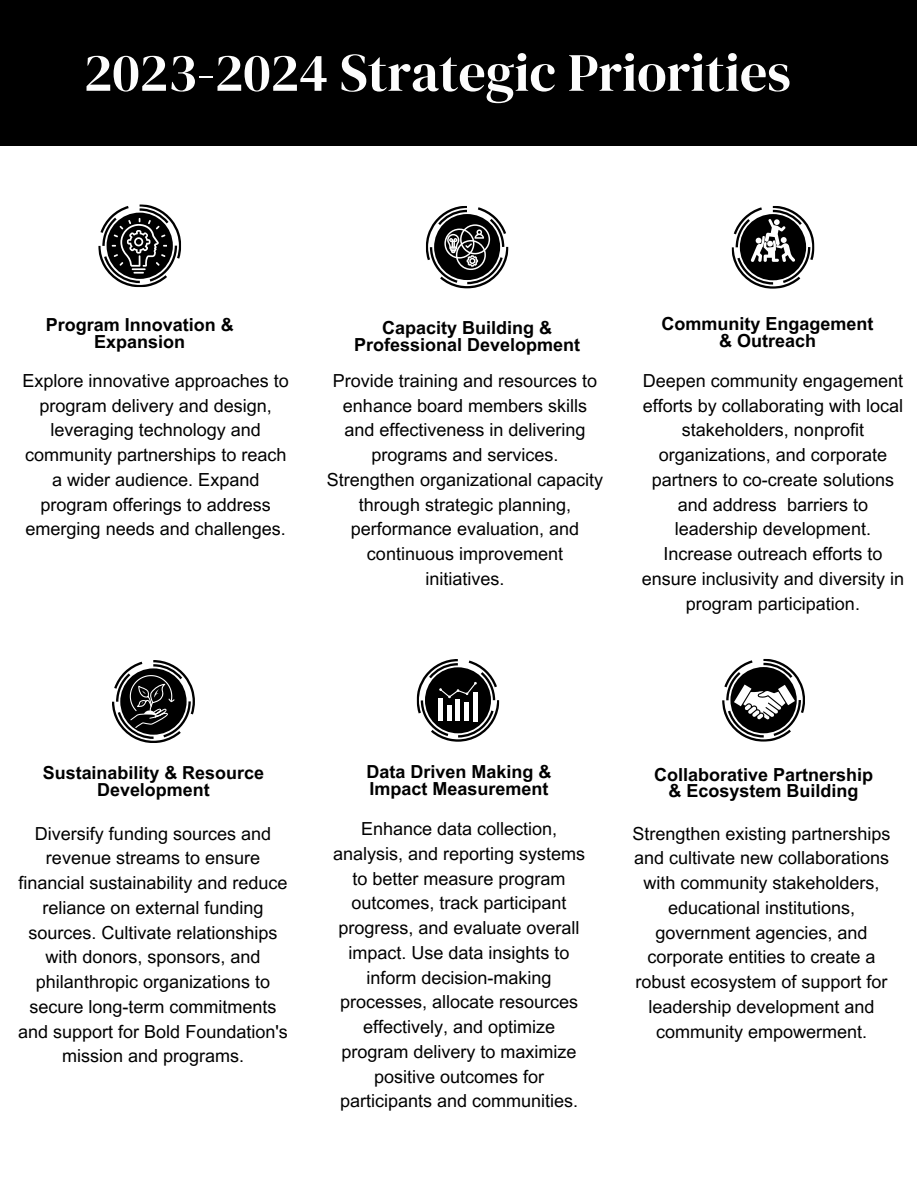
<style>
.page{position:relative;width:918px;height:1188px;background:#fff}
.page>*{position:absolute;margin:0;border:0;box-sizing:border-box;transform-origin:0 0}
.t1{font:53.85px "DM Serif Display";color:#fdfdfd}
.t2{font:18px/24.8px "Arial MT Pro";color:#000;text-align:center}
.t3{font:700 18px/16.8px "Arial MT Pro";color:#000;text-align:center}
</style>
<div class="page">
<div style="left:0;top:0;width:917px;height:146px;background:#000"></div>
<svg style="left:731px;top:206px;width:84px;height:83px"></svg>
<svg style="left:98px;top:204px;width:83px;height:83px"></svg>
<svg style="left:426px;top:206px;width:83px;height:83px"></svg>
<svg style="left:112px;top:660px;width:83px;height:83px"></svg>
<svg style="left:416px;top:659px;width:84px;height:83px"></svg>
<svg style="left:722px;top:658px;width:83px;height:84px"></svg>
<h1 class="t1" style="left:84px;top:35px;width:709px">2023-2024 Strategic Priorities</h1>
<h2 class="t3" style="left:46px;top:319px;width:190px">Program Innovation &amp;<br>Expansion</h2>
<p class="t2" style="left:23px;top:370px;width:268px">Explore innovative approaches to program delivery and design, leveraging technology and community partnerships to reach a wider audience. Expand program offerings to address emerging needs and challenges.</p>
<p class="t3" style="left:354px;top:321px;width:228px">Capacity Building &amp;<br>Professional Development</p>
<p class="t2" style="left:327px;top:370px;width:278px">Provide training and resources to enhance board members skills and effectiveness in delivering programs and services.<br>Strengthen organizational capacity through strategic planning, performance evaluation, and continuous improvement initiatives.</p>
<p class="t3" style="left:662px;top:318px;width:214px">Community Engagement &amp; Outreach</p>
<p class="t2" style="left:642px;top:370px;width:264px">Deepen community engagement efforts by collaborating with local stakeholders, nonprofit organizations, and corporate partners to co-create solutions and address barriers to leadership development.<br>Increase outreach efforts to ensure inclusivity and diversity in program participation.</p>
<p class="t3" style="left:367px;top:766px;width:187px;text-align:left">Data Driven Making &amp;<br>Impact Measurement</p>
<p class="t3" style="left:43px;top:767px;width:223px">Sustainability &amp; Resource<br>Development</p>
<p class="t2" style="left:18px;top:823px;width:271px">Diversify funding sources and revenue streams to ensure financial sustainability and reduce reliance on external funding sources. Cultivate relationships with donors, sponsors, and philanthropic organizations to secure long-term commitments and support for Bold Foundation's mission and programs.</p>
<h2 class="t2" style="left:333px;top:819px;width:254px">Enhance data collection, analysis, and reporting systems to better measure program outcomes, track participant progress, and evaluate overall impact. Use data insights to inform decision-making processes, allocate resources effectively, and optimize program delivery to maximize positive outcomes for participants and communities.</h2>
<h2 class="t3" style="left:654px;top:768px;width:221px">Collaborative Partnership &amp; Ecosystem Building</h2>
<p class="t2" style="left:633px;top:823px;width:260px">Strengthen existing partnerships and cultivate new collaborations with community stakeholders, educational institutions, government agencies, and corporate entities to create a robust ecosystem of support for leadership development and community empowerment.</p>
</div>
